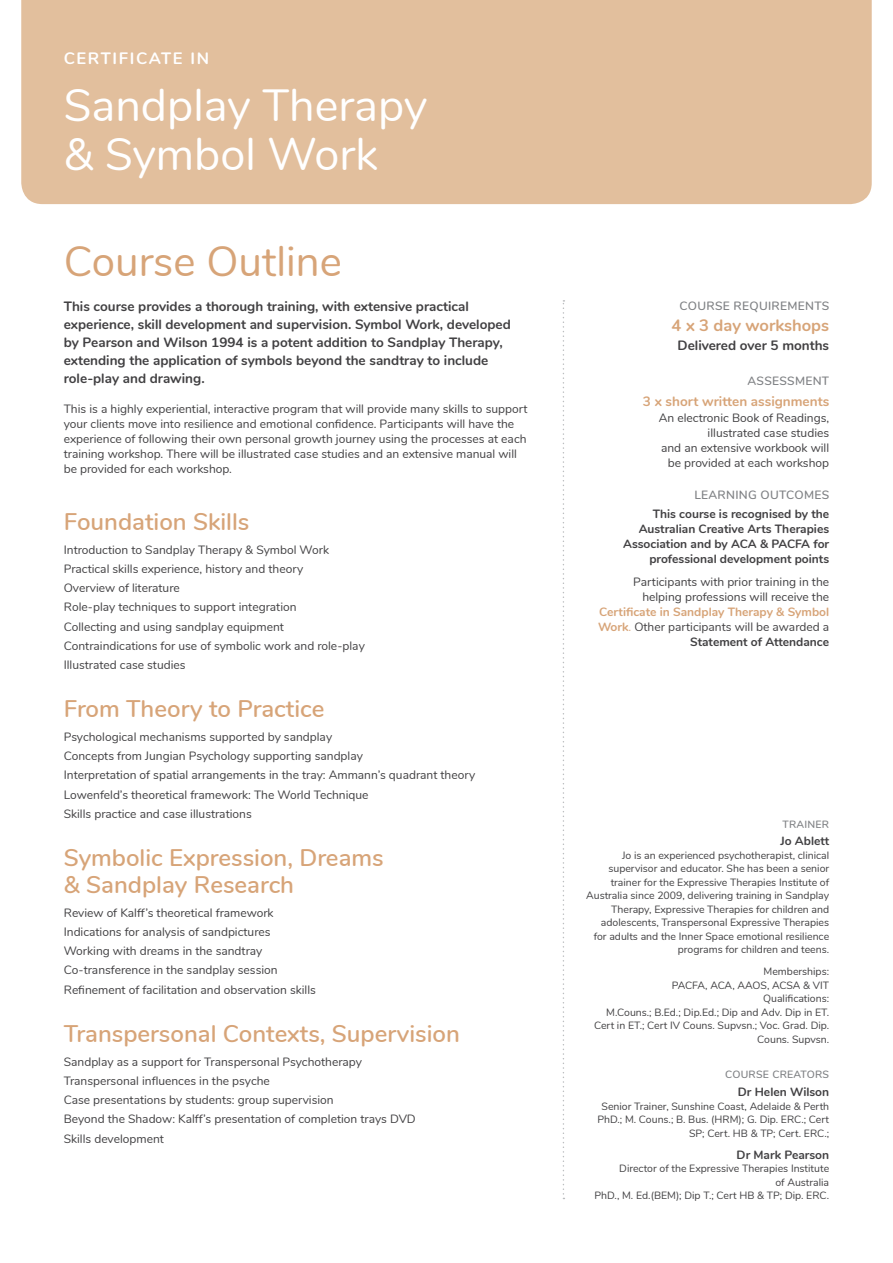
<style>
.page{position:relative;width:893px;height:1263px;background:#fff}
.page>*{position:absolute;margin:0;border:0;box-sizing:border-box;transform-origin:0 0}
.t1{font:45px/49.3px "Nunito";color:#fff}
.t2{font:42px "Nunito";color:#d7a478}
.t3{font:600 24px/27px "Nunito";color:#d7a478}
.t4{font:700 16.5px "Nunito";color:#d7a478}
.t5{font:700 16.5px "Nunito";letter-spacing:.1em;color:#fff}
.t6{font:700 13.5px/18px "Nunito";color:#414042}
.t7{font:700 13.5px "Nunito";color:#d7a478}
.t8{font:12px/19.2px "Nunito";color:#414042}
.t9{font:700 12px/15px "Nunito";color:#414042;text-align:right}
.t10{font:700 12px/15px "Nunito";color:#d7a478;text-align:right}
.t11{font:600 12px "Nunito";letter-spacing:.025em;color:#808285}
.t12{font:10.5px/13.5px "Nunito";color:#414042;text-align:right}
.t13{font:600 10.5px "Nunito";letter-spacing:.025em;color:#808285}
.s1{font-weight:400}
.s2{font-weight:400;color:#414042}
.s3{color:#414042}
</style>
<div class="page">
<div style="left:21px;top:0;width:851px;height:204px;background:#e2bf9d"></div>
<svg style="left:563px;top:300px;width:1px;height:899px"></svg>
<h3 class="t5" style="left:64px;top:46px;width:147px">CERTIFICATE IN</h3>
<h1 class="t1" style="left:64px;top:78px;width:365px">Sandplay Therapy &amp; Symbol Work</h1>
<h2 class="t2" style="left:64px;top:231px;width:280px">Course Outline</h2>
<p class="t6" style="left:64px;top:297px;width:449px">This course provides a thorough training, with extensive practical experience, skill development and supervision. Symbol Work, developed by Pearson and Wilson 1994 is a potent addition to Sandplay Therapy, extending the application of symbols beyond the sandtray to include role-play and drawing.</p>
<p class="t8" style="left:64px;top:401px;width:465px;line-height:15px">This is a highly experiential, interactive program that will provide many skills to support your clients move into resilience and emotional confidence. Participants will have the experience of following their own personal growth journey using the processes at each training workshop. There will be illustrated case studies and an extensive manual will be provided for each workshop.</p>
<h3 class="t3" style="left:64px;top:507px;width:187px">Foundation Skills</h3>
<p class="t8" style="left:64px;top:539px;width:303px">Introduction to Sandplay Therapy &amp; Symbol Work Practical skills experience, history and theory<br>Overview of literature<br>Role-play techniques to support integration<br>Collecting and using sandplay equipment Contraindications for use of symbolic work and role-play Illustrated case studies</p>
<h3 class="t3" style="left:64px;top:694px;width:262px">From Theory to Practice</h3>
<p class="t8" style="left:64px;top:726px;width:413px">Psychological mechanisms supported by sandplay<br>Concepts from Jungian Psychology supporting sandplay<br>Interpretation of spatial arrangements in the tray: Ammann’s quadrant theory Lowenfeld’s theoretical framework: The World Technique<br>Skills practice and case illustrations</p>
<h3 class="t3" style="left:64px;top:843px;width:321px">Symbolic Expression, Dreams &amp; Sandplay Research</h3>
<p class="t8" style="left:64px;top:902px;width:254px">Review of Kalff’s theoretical framework Indications for analysis of sandpictures Working with dreams in the sandtray Co-transference in the sandplay session Refinement of facilitation and observation skills</p>
<h3 class="t3" style="left:64px;top:1019px;width:398px">Transpersonal Contexts, Supervision</h3>
<p class="t8" style="left:64px;top:1051px;width:354px">Sandplay as a support for Transpersonal Psychotherapy Transpersonal influences in the psyche<br>Case presentations by students: group supervision<br>Beyond the Shadow: Kalff’s presentation of completion trays DVD Skills development</p>
<p class="t11" style="left:680px;top:297px;width:151px">COURSE REQUIREMENTS</p>
<h3 class="t4" style="left:672px;top:313px;width:159px">4 x 3 day workshops</h3>
<p class="t6" style="left:678px;top:335px;width:153px">Delivered over 5 months</p>
<p class="t11" style="left:747px;top:372px;width:83px">ASSESSMENT</p>
<p class="t7" style="left:643px;top:391px;width:188px">3 x short written assignments</p>
<p class="t8" style="left:659px;top:410px;width:172px;line-height:15px;text-align:right">An electronic Book of Readings, illustrated case studies<br>and an extensive workbook will be provided at each workshop</p>
<p class="t11" style="left:694px;top:486px;width:136px">LEARNING OUTCOMES</p>
<p class="t9" style="left:623px;top:505px;width:208px">This course is recognised by the Australian Creative Arts Therapies Association and by ACA &amp; PACFA for professional development points</p>
<p class="t8" style="left:633px;top:574px;width:197px;line-height:15px;text-align:right">Participants with prior training in the helping professions will receive the</p>
<p class="t10" style="left:598px;top:604px;width:233px">Certificate in Sandplay Therapy &amp; Symbol<br>Work<span class="s1">.</span> <span class="s2">Other participants will be awarded a<br></span><span class="s3">Statement of Attendance</span></p>
<p class="t13" style="left:782px;top:816px;width:48px">TRAINER</p>
<p class="t9" style="left:780px;top:833px;width:50px">Jo Ablett</p>
<p class="t12" style="left:586px;top:848px;width:245px">Jo is an experienced psychotherapist, clinical supervisor and educator. She has been a senior trainer for the Expressive Therapies Institute of Australia since 2009, delivering training in Sandplay Therapy, Expressive Therapies for children and adolescents, Transpersonal Expressive Therapies for adults and the Inner Space emotional resilience programs for children and teens.</p>
<p class="t12" style="left:594px;top:964px;width:237px">Memberships:<br>PACFA, ACA, AAOS, ACSA &amp; VIT<br>Qualifications:<br>M.Couns.; B.Ed.; Dip.Ed.; Dip and Adv. Dip in ET.<br>Cert in ET.; Cert IV Couns. Supvsn.; Voc. Grad. Dip.<br>Couns. Supvsn.</p>
<p class="t13" style="left:725px;top:1067px;width:106px">COURSE CREATORS</p>
<p class="t9" style="left:738px;top:1084px;width:93px">Dr Helen Wilson</p>
<p class="t12" style="left:597px;top:1099px;width:233px">Senior Trainer, Sunshine Coast, Adelaide &amp; Perth<br>PhD.; M. Couns.; B. Bus. (HRM); G. Dip. ERC.; Cert<br>SP; Cert. HB &amp; TP; Cert. ERC.;</p>
<p class="t9" style="left:737px;top:1146px;width:94px">Dr Mark Pearson</p>
<p class="t12" style="left:594px;top:1161px;width:236px">Director of the Expressive Therapies Institute<br>of Australia<br>PhD., M. Ed.(BEM); Dip T.; Cert HB &amp; TP; Dip. ERC.</p>
</div>
